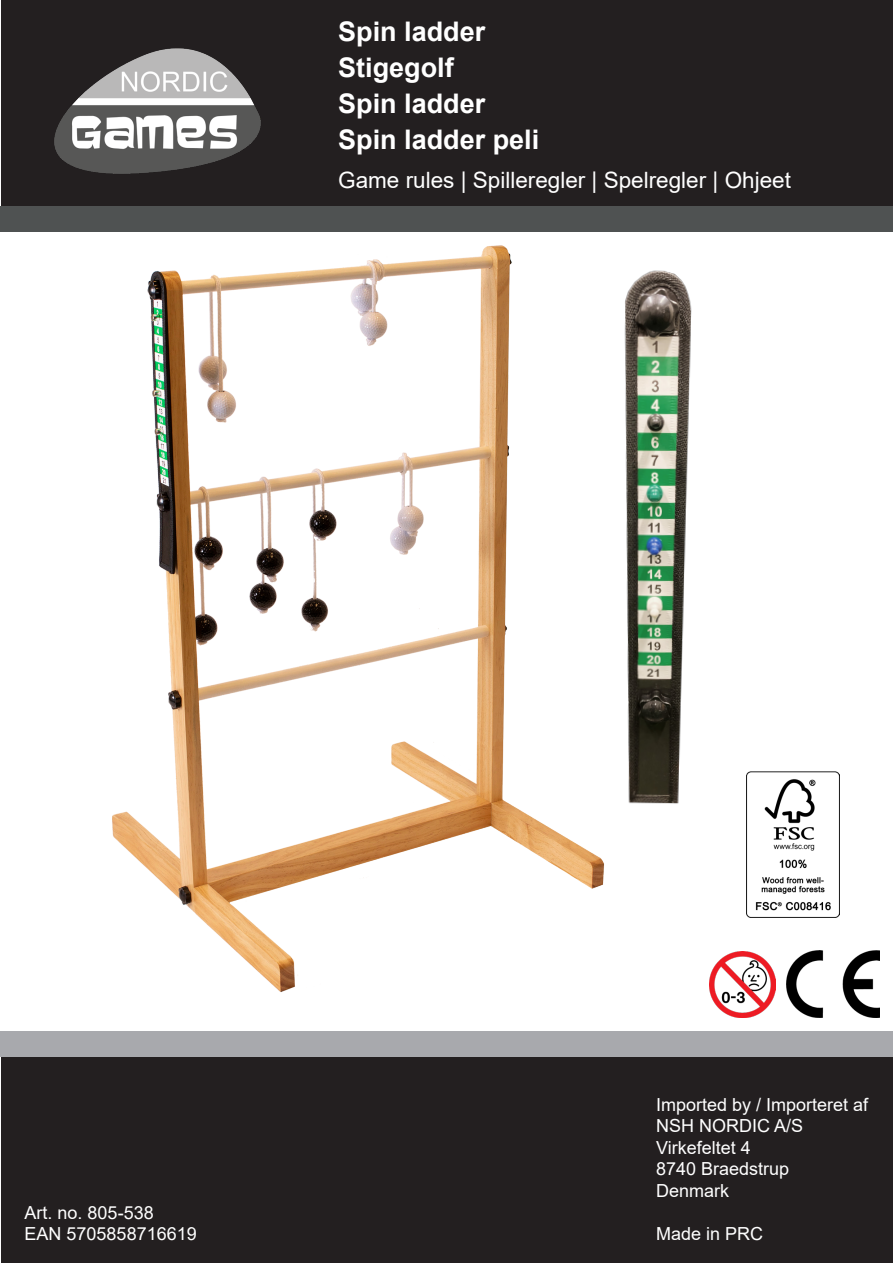
<style>
.page{position:relative;width:893px;height:1263px;background:#fff}
.page>*{position:absolute;margin:0;border:0;box-sizing:border-box;transform-origin:0 0}
.t1{font:700 27px/36px "Arial";color:#fff}
.t2{font:22.5px "Arial";color:#fff}
.t3{font:18px "Arial";color:#fff}
</style>
<div class="page">
<div style="left:1px;top:0;width:892px;height:206px;background:#231f20"></div>
<div style="left:1px;top:1057px;width:892px;height:206px;background:#231f20"></div>
<img style="left:54px;top:48px;width:207px;height:126px">
<div style="left:0;top:206px;width:893px;height:26px;background:#4f5252"></div>
<div style="left:0;top:1031px;width:893px;height:26px;background:#a8a9ad"></div>
<img style="left:786px;top:950px;width:93px;height:67px">
<img style="left:723px;top:951px;width:53px;height:67px">
<img style="left:112px;top:245px;width:620px;height:767px">
<img style="left:746px;top:771px;width:94px;height:146px">
<img style="left:521px;top:268px;width:293px;height:564px">
<p class="t1" style="left:338px;top:14px;width:203px">Spin ladder<br>Stigegolf<br>Spin ladder<br>Spin ladder peli</p>
<p class="t2" style="left:338px;top:164px;width:454px">Game rules | Spilleregler | Spelregler | Ohjeet</p>
<p class="t3" style="left:25px;top:1200px;width:131px">Art. no. 805-538</p>
<p class="t3" style="left:25px;top:1221px;width:174px">EAN 5705858716619</p>
<p class="t3" style="left:656px;top:1092px;width:214px">Imported by / Importeret af</p>
<p class="t3" style="left:656px;top:1113px;width:149px">NSH NORDIC A/S</p>
<p class="t3" style="left:656px;top:1135px;width:96px">Virkefeltet 4</p>
<p class="t3" style="left:656px;top:1156px;width:135px">8740 Braedstrup</p>
<p class="t3" style="left:656px;top:1178px;width:75px">Denmark</p>
<p class="t3" style="left:656px;top:1221px;width:109px">Made in PRC</p>
</div>
